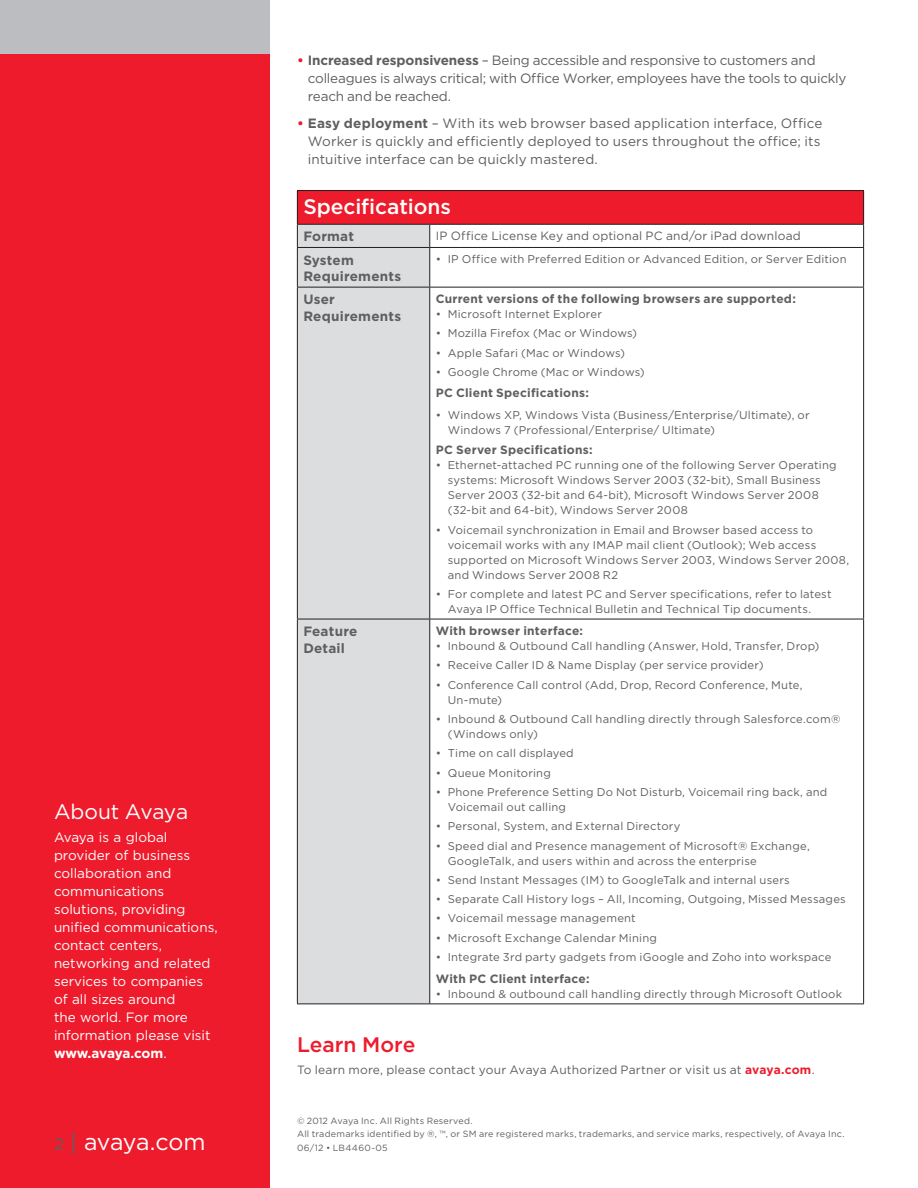
<style>
.page{position:relative;width:918px;height:1188px;background:#fff}
.page>*{position:absolute;margin:0;border:0;box-sizing:border-box;transform-origin:0 0}
.t1{font:23.25px "Gotham";letter-spacing:-.015em;color:#fff}
.Table_Header{font:500 21px "Gotham";color:#fff}
.Boilerplate_Head{font:21px "Gotham";letter-spacing:-.01em;color:#fff}
.Body_Header{font:500 21px "Gotham";color:#ee1b2c}
.t2{font:13.5px/18px "Gotham";letter-spacing:-.005em;color:#5f5f62}
.Boilerplate_Copy{font:13.5px/18px "Gotham";color:#fff}
.Table_Copy{font:700 13.5px/16.5px "Gotham";letter-spacing:.015em;color:#5f5f62}
.Table_Copy-2{font:12px "Gotham";letter-spacing:.015em;color:#5f5f62}
.Table_Copy-3{font:700 12px "Gotham";letter-spacing:.02em;color:#5f5f62}
.table_bullet{font:700 12px "Gotham";letter-spacing:.02em;color:#5f5f62}
.table_bullet-2{font:11.25px/15px "Gotham";letter-spacing:.02em;color:#5f5f62}
.Legal{font:9px "Gotham";letter-spacing:.025em;color:#5f5f62}
.s1{font-weight:700}
.s2{font-size:16.5px;color:#5f5f62}
.s3{color:#5f5f62}
.s4{font-weight:700;color:#ee1b2c}
</style>
<div class="page">
<div style="left:0;top:0;width:270px;height:1188px;background:#ee1b2c"></div>
<div style="left:297px;top:191px;width:567px;height:33px;background:#ee1b2c"></div>
<div style="left:298px;top:225px;width:131px;height:779px;background:#dcdddf"></div>
<hr style="left:297px;top:248px;width:1px;height:39px;background:#231f20">
<hr style="left:429px;top:248px;width:1px;height:39px;background:#231f20">
<hr style="left:863px;top:248px;width:1px;height:39px;background:#231f20">
<hr style="left:297px;top:287px;width:133px;height:1px;background:#231f20">
<hr style="left:297px;top:288px;width:1px;height:331px;background:#231f20">
<hr style="left:430px;top:287px;width:434px;height:1px;background:#231f20">
<hr style="left:429px;top:288px;width:1px;height:331px;background:#231f20">
<hr style="left:863px;top:288px;width:1px;height:331px;background:#231f20">
<hr style="left:297px;top:619px;width:133px;height:1px;background:#231f20">
<hr style="left:297px;top:619px;width:1px;height:385px;background:#231f20">
<hr style="left:430px;top:619px;width:434px;height:1px;background:#231f20">
<hr style="left:429px;top:619px;width:1px;height:385px;background:#231f20">
<hr style="left:863px;top:619px;width:1px;height:385px;background:#231f20">
<hr style="left:297px;top:1004px;width:133px;height:1px;background:#231f20">
<hr style="left:430px;top:1004px;width:434px;height:1px;background:#231f20">
<hr style="left:297px;top:190px;width:133px;height:1px;background:#231f20">
<hr style="left:297px;top:191px;width:1px;height:33px;background:#231f20">
<hr style="left:430px;top:190px;width:434px;height:1px;background:#231f20">
<hr style="left:863px;top:191px;width:1px;height:33px;background:#231f20">
<hr style="left:297px;top:224px;width:133px;height:1px;background:#231f20">
<svg style="left:297px;top:225px;width:1px;height:22px"></svg>
<hr style="left:430px;top:224px;width:434px;height:1px;background:#231f20">
<svg style="left:429px;top:225px;width:1px;height:22px"></svg>
<svg style="left:863px;top:225px;width:1px;height:22px"></svg>
<hr style="left:297px;top:247px;width:133px;height:1px;background:#231f20">
<hr style="left:430px;top:247px;width:434px;height:1px;background:#231f20">
<div style="left:0;top:0;width:270px;height:54px;background:#bcbdc0"></div>
<p class="Boilerplate_Head" style="left:54px;top:800px;width:136px">About Avaya</p>
<p class="Boilerplate_Copy" style="left:54px;top:828px;width:165px">Avaya is a global provider of business collaboration and communications solutions, providing unified communications, contact centers, networking and related services to companies of all sizes around<br>the world. For more information please visit <span class="s1">www.avaya.com</span>.</p>
<h1 class="t1" style="left:54px;top:1129px;width:153px"><span class="s2">2</span> <span class="s3">|</span> avaya.com</h1>
<p class="t2" style="left:308px;top:51px;width:540px;text-indent:-11px"><span class="s4">•</span> <span class="s1">Increased responsiveness</span> – Being accessible and responsive to customers and colleagues is always critical; with Office Worker, employees have the tools to quickly reach and be reached.</p>
<p class="t2" style="left:308px;top:114px;width:516px;text-indent:-11px"><span class="s4">•</span> <span class="s1">Easy deployment</span> – With its web browser based application interface, Office<br>Worker is quickly and efficiently deployed to users throughout the office; its intuitive interface can be quickly mastered.</p>
<p class="Table_Header" style="left:303px;top:195px;width:149px">Specifications</p>
<p class="Table_Copy" style="left:303px;top:228px;width:52px">Format</p>
<p class="Table_Copy-2" style="left:436px;top:229px;width:367px">IP Office License Key and optional PC and/or iPad download</p>
<p class="Table_Copy" style="left:303px;top:251px;width:99px">System<br>Requirements</p>
<p class="table_bullet-2" style="left:436px;top:251px;width:412px">• IP Office with Preferred Edition or Advanced Edition, or Server Edition</p>
<p class="Table_Copy" style="left:303px;top:291px;width:99px">User<br>Requirements</p>
<p class="Table_Copy-3" style="left:436px;top:292px;width:362px">Current versions of the following browsers are supported:</p>
<p class="table_bullet-2" style="left:436px;top:306px;width:168px">• Microsoft Internet Explorer</p>
<p class="table_bullet-2" style="left:436px;top:326px;width:203px">• Mozilla Firefox (Mac or Windows)</p>
<p class="table_bullet-2" style="left:436px;top:345px;width:191px">• Apple Safari (Mac or Windows)</p>
<p class="table_bullet-2" style="left:436px;top:364px;width:211px">• Google Chrome (Mac or Windows)</p>
<p class="Table_Copy-3" style="left:436px;top:386px;width:155px">PC Client Specifications:</p>
<p class="table_bullet-2" style="left:448px;top:407px;width:363px;text-indent:-12px">• Windows XP, Windows Vista (Business/Enterprise/Ultimate), or<br>Windows 7 (Professional/Enterprise/ Ultimate)</p>
<p class="Table_Copy-3" style="left:436px;top:443px;width:158px">PC Server Specifications:</p>
<p class="table_bullet-2" style="left:448px;top:458px;width:390px;text-indent:-12px">• Ethernet-attached PC running one of the following Server Operating systems: Microsoft Windows Server 2003 (32-bit), Small Business Server 2003 (32-bit and 64-bit), Microsoft Windows Server 2008 (32-bit and 64-bit), Windows Server 2008</p>
<p class="table_bullet-2" style="left:448px;top:522px;width:403px;text-indent:-12px">• Voicemail synchronization in Email and Browser based access to voicemail works with any IMAP mail client (Outlook); Web access supported on Microsoft Windows Server 2003, Windows Server 2008, and Windows Server 2008 R2</p>
<p class="table_bullet-2" style="left:448px;top:586px;width:385px;text-indent:-12px">• For complete and latest PC and Server specifications, refer to latest<br>Avaya IP Office Technical Bulletin and Technical Tip documents.</p>
<p class="Table_Copy" style="left:303px;top:623px;width:56px">Feature<br>Detail</p>
<p class="Table_Copy-3" style="left:436px;top:624px;width:149px">With browser interface:</p>
<p class="table_bullet-2" style="left:436px;top:638px;width:385px">• Inbound &amp; Outbound Call handling (Answer, Hold, Transfer, Drop)</p>
<p class="table_bullet-2" style="left:436px;top:658px;width:329px">• Receive Caller ID &amp; Name Display (per service provider)</p>
<p class="table_bullet-2" style="left:448px;top:677px;width:356px;text-indent:-12px">• Conference Call control (Add, Drop, Record Conference, Mute,<br>Un-mute)</p>
<p class="table_bullet-2" style="left:448px;top:711px;width:394px;text-indent:-12px">• Inbound &amp; Outbound Call handling directly through Salesforce.com® (Windows only)</p>
<p class="table_bullet-2" style="left:436px;top:746px;width:140px">• Time on call displayed</p>
<p class="table_bullet-2" style="left:436px;top:765px;width:117px">• Queue Monitoring</p>
<p class="table_bullet-2" style="left:448px;top:784px;width:381px;text-indent:-12px">• Phone Preference Setting Do Not Disturb, Voicemail ring back, and<br>Voicemail out calling</p>
<p class="table_bullet-2" style="left:436px;top:819px;width:246px">• Personal, System, and External Directory</p>
<p class="table_bullet-2" style="left:448px;top:838px;width:364px;text-indent:-12px">• Speed dial and Presence management of Microsoft® Exchange,<br>GoogleTalk, and users within and across the enterprise</p>
<p class="table_bullet-2" style="left:436px;top:872px;width:356px">• Send Instant Messages (IM) to GoogleTalk and internal users</p>
<p class="table_bullet-2" style="left:436px;top:891px;width:412px">• Separate Call History logs – All, Incoming, Outgoing, Missed Messages</p>
<p class="table_bullet-2" style="left:436px;top:911px;width:202px">• Voicemail message management</p>
<p class="table_bullet-2" style="left:436px;top:930px;width:223px">• Microsoft Exchange Calendar Mining</p>
<p class="table_bullet-2" style="left:436px;top:949px;width:397px">• Integrate 3rd party gadgets from iGoogle and Zoho into workspace</p>
<p class="table_bullet" style="left:436px;top:972px;width:155px">With PC Client interface:</p>
<p class="table_bullet-2" style="left:436px;top:986px;width:408px">• Inbound &amp; outbound call handling directly through Microsoft Outlook</p>
<p class="Body_Header" style="left:297px;top:1033px;width:120px">Learn More</p>
<p class="Table_Copy-2" style="left:297px;top:1063px;width:519px">To learn more, please contact your Avaya Authorized Partner or visit us at <span class="s4">avaya.com</span>.</p>
<p class="Legal" style="left:297px;top:1115px;width:177px">© 2012 Avaya Inc. All Rights Reserved.</p>
<p class="Legal" style="left:297px;top:1129px;width:549px">All trademarks identified by ®, ™, or SM are registered marks, trademarks, and service marks, respectively, of Avaya Inc.</p>
<p class="Legal" style="left:297px;top:1142px;width:92px">06/12 • LB4460-05</p>
</div>
